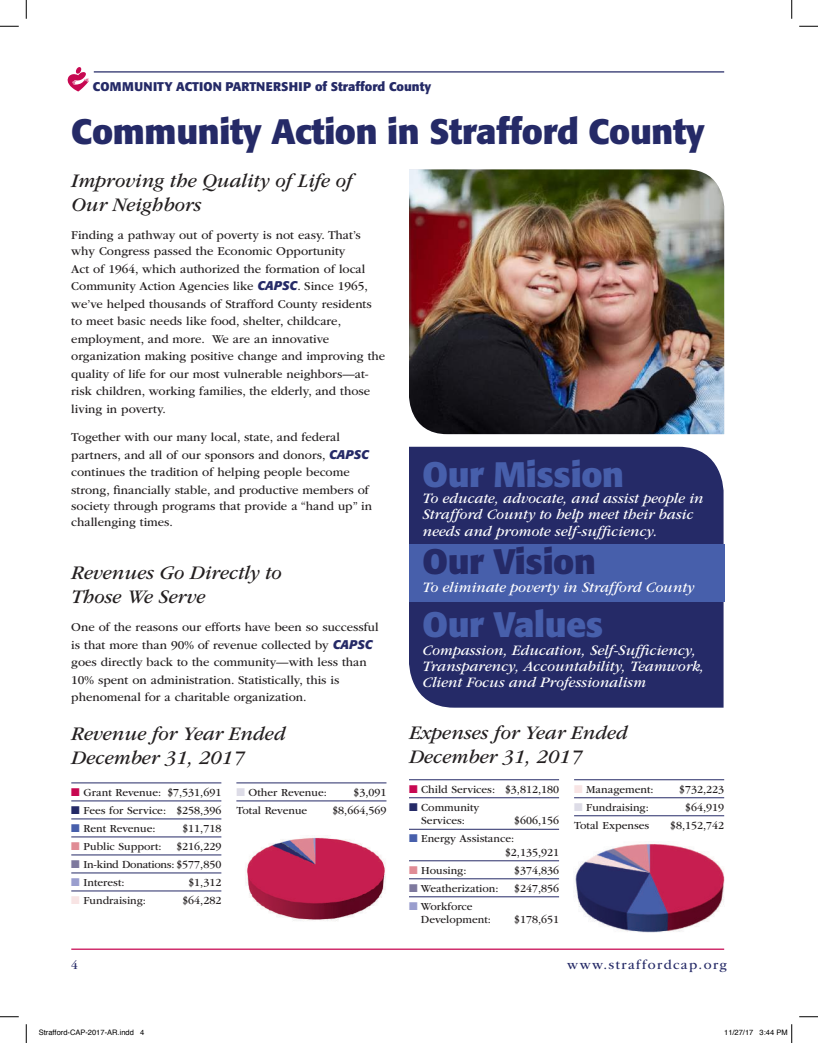
<style>
.page{position:relative;width:818px;height:1043px;background:#fff}
.page>*{position:absolute;margin:0;border:0;box-sizing:border-box;transform-origin:0 0}
.t1{font:700 35px "Formata";letter-spacing:-.01em;color:#252a67}
.t2{font:700 35px "Formata";letter-spacing:-.01em;color:#475fab}
.t3{font:italic 20px/24px "ITC Garamond Std";color:#231f20}
.t4{font:italic 15px/16.2px "ITC Garamond Std";color:#fff}
.t5{font:13.75px "ITC Garamond Std";letter-spacing:.1em;color:#252a67}
.t6{font:12.5px/17.5px "ITC Garamond Std";color:#231f20}
.t7{font:700 12.5px "Formata";color:#252a67}
.t8{font:12.5px "ITC Garamond Std";color:#252a67}
.t9{font:11.25px/13.5px "ITC Garamond Std";color:#231f20}
.t10{font:11.25px "ITC Garamond Std";letter-spacing:-.02em;color:#231f20}
.t11{font:7.5px "Helvetica";color:#000}
.s1{font-family:"Formata";font-weight:700;font-style:italic;color:#252a67}
.s2{color:#c70851}
.s3{color:#252a67}
.s4{color:#475fab}
.s5{color:#e08c95}
.s6{color:#7e799e}
.s7{color:#9a9ece}
.s8{color:#f8e4e4}
.s9{color:#dddce7}
</style>
<div class="page">
<hr style="left:71px;top:948px;width:653px;height:1px;background:#c70851">
<hr style="left:94px;top:71px;width:630px;height:1px;background:#252a67">
<svg style="left:67px;top:67px;width:22px;height:25px"></svg>
<div style="left:409px;top:447px;width:314px;height:260px;background:#252a67"></div>
<div style="left:409px;top:544px;width:315px;height:57px;background:#475fab"></div>
<img style="left:409px;top:169px;width:315px;height:265px">
<hr style="left:71px;top:782px;width:150px;height:1px;background:#252a67">
<hr style="left:71px;top:800px;width:150px;height:1px;background:#252a67">
<hr style="left:71px;top:818px;width:150px;height:1px;background:#252a67">
<hr style="left:71px;top:836px;width:150px;height:1px;background:#252a67">
<hr style="left:71px;top:854px;width:150px;height:1px;background:#252a67">
<hr style="left:71px;top:872px;width:150px;height:1px;background:#252a67">
<hr style="left:71px;top:890px;width:150px;height:1px;background:#252a67">
<hr style="left:236px;top:782px;width:150px;height:1px;background:#252a67">
<hr style="left:236px;top:800px;width:150px;height:1px;background:#252a67">
<hr style="left:409px;top:779px;width:150px;height:1px;background:#252a67">
<hr style="left:409px;top:797px;width:150px;height:1px;background:#252a67">
<hr style="left:409px;top:829px;width:150px;height:1px;background:#252a67">
<hr style="left:409px;top:860px;width:150px;height:1px;background:#252a67">
<hr style="left:409px;top:878px;width:150px;height:1px;background:#252a67">
<hr style="left:409px;top:896px;width:150px;height:1px;background:#252a67">
<hr style="left:574px;top:779px;width:150px;height:1px;background:#252a67">
<hr style="left:574px;top:797px;width:150px;height:1px;background:#252a67">
<hr style="left:574px;top:815px;width:150px;height:1px;background:#252a67">
<img style="left:575px;top:843px;width:150px;height:90px">
<img style="left:245px;top:837px;width:141px;height:84px">
<svg style="left:0;top:25px;width:19px;height:2px"></svg>
<svg style="left:799px;top:25px;width:19px;height:2px"></svg>
<svg style="left:0;top:1016px;width:19px;height:1px"></svg>
<svg style="left:799px;top:1016px;width:19px;height:1px"></svg>
<svg style="left:25px;top:0;width:2px;height:19px"></svg>
<svg style="left:25px;top:1024px;width:2px;height:18px"></svg>
<svg style="left:791px;top:0;width:1px;height:19px"></svg>
<svg style="left:791px;top:1024px;width:1px;height:18px"></svg>
<p class="t7" style="left:93px;top:79px;width:340px">COMMUNITY ACTION PARTNERSHIP of Strafford County</p>
<h1 class="t1" style="left:71px;top:110px;width:635px">Community Action in Strafford County</h1>
<h2 class="t3" style="left:71px;top:169px;width:283px">Improving the Quality of Life of<br>Our Neighbors</h2>
<p class="t6" style="left:71px;top:227px;width:291px;line-height:16.2px">Finding a pathway out of poverty is not easy. That’s why Congress passed the Economic Opportunity</p>
<p class="t6" style="left:71px;top:260px;width:315px">Act of 1964, which authorized the formation of local Community Action Agencies like <span class="s1">CAPSC</span>. Since 1965, we’ve helped thousands of Strafford County residents to meet basic needs like food, shelter, childcare, employment, and more. We are an innovative organization making positive change and improving the quality of life for our most vulnerable neighbors—at&shy;risk children, working families, the elderly, and those living in poverty.</p>
<p class="t6" style="left:71px;top:429px;width:299px">Together with our many local, state, and federal partners, and all of our sponsors and donors, <span class="s1">CAPSC </span>continues the tradition of helping people become strong, financially stable, and productive members of</p>
<p class="t6" style="left:71px;top:498px;width:302px;line-height:16.2px">society through programs that provide a “hand up” in challenging times.</p>
<h2 class="t3" style="left:71px;top:560px;width:212px">Revenues Go Directly to<br>Those We Serve</h2>
<p class="t6" style="left:71px;top:619px;width:309px">One of the reasons our efforts have been so successful is that more than 90% of revenue collected by <span class="s1">CAPSC </span>goes directly back to the community—with less than 10% spent on administration. Statistically, this is phenomenal for a charitable organization.</p>
<h1 class="t2" style="left:422px;top:452px;width:203px">Our Mission</h1>
<p class="t4" style="left:422px;top:490px;width:282px">To educate, advocate, and assist people in<br>Strafford County to help meet their basic needs and promote self-sufficiency.</p>
<h1 class="t1" style="left:422px;top:540px;width:175px">Our Vision</h1>
<p class="t4" style="left:422px;top:579px;width:273px">To eliminate poverty in Strafford County</p>
<h1 class="t2" style="left:422px;top:602px;width:182px">Our Values</h1>
<p class="t4" style="left:422px;top:642px;width:283px">Compassion, Education, Self-Sufficiency,<br>Transparency, Accountability, Teamwork,<br>Client Focus and Professionalism</p>
<h2 class="t3" style="left:71px;top:721px;width:216px">Revenue for Year Ended<br>December 31, 2017</h2>
<h2 class="t3" style="left:409px;top:721px;width:220px">Expenses for Year Ended<br>December 31, 2017</h2>
<p class="t9" style="left:71px;top:785px;width:151px"><span class="s2">■</span> Grant Revenue: $7,531,691</p>
<p class="t9" style="left:71px;top:803px;width:151px"><span class="s3">■</span> Fees for Service: $258,396</p>
<p class="t9" style="left:71px;top:821px;width:86px"><span class="s4">■</span> Rent Revenue:</p>
<p class="t9" style="left:182px;top:821px;width:40px">$11,718</p>
<p class="t9" style="left:71px;top:839px;width:92px"><span class="s5">■</span> Public Support:</p>
<p class="t9" style="left:176px;top:839px;width:46px">$216,229</p>
<p class="t10" style="left:71px;top:858px;width:151px"><span class="s6">■</span> In-kind Donations: $577,850</p>
<p class="t9" style="left:71px;top:875px;width:55px"><span class="s7">■</span> Interest:</p>
<p class="t9" style="left:188px;top:875px;width:34px">$1,312</p>
<p class="t9" style="left:71px;top:893px;width:76px"><span class="s8">■</span> Fundraising:</p>
<p class="t9" style="left:182px;top:893px;width:40px">$64,282</p>
<p class="t9" style="left:236px;top:785px;width:92px"><span class="s9">■</span> Other Revenue:</p>
<p class="t9" style="left:353px;top:785px;width:34px">$3,091</p>
<p class="t9" style="left:236px;top:803px;width:72px">Total Revenue</p>
<p class="t9" style="left:332px;top:803px;width:56px">$8,664,569</p>
<p class="t9" style="left:409px;top:782px;width:151px"><span class="s2">■</span> Child Services: $3,812,180</p>
<p class="t9" style="left:409px;top:800px;width:72px;text-align:center"><span class="s3">■</span> Community<br>Services:</p>
<p class="t9" style="left:514px;top:814px;width:46px">$606,156</p>
<p class="t9" style="left:505px;top:832px;width:56px;text-indent:-96px"><span class="s4">■</span> Energy Assistance: $2,135,921</p>
<p class="t9" style="left:409px;top:863px;width:59px"><span class="s5">■</span> Housing:</p>
<p class="t9" style="left:514px;top:863px;width:46px">$374,836</p>
<p class="t9" style="left:409px;top:881px;width:91px"><span class="s6">■</span> Weatherization:</p>
<p class="t9" style="left:514px;top:881px;width:46px">$247,856</p>
<p class="t9" style="left:421px;top:899px;width:72px;text-indent:-12px"><span class="s7">■</span> Workforce<br>Development:</p>
<p class="t9" style="left:514px;top:913px;width:46px">$178,651</p>
<p class="t9" style="left:574px;top:782px;width:81px"><span class="s8">■</span> Management:</p>
<p class="t9" style="left:679px;top:782px;width:46px">$732,223</p>
<p class="t9" style="left:574px;top:800px;width:76px"><span class="s9">■</span> Fundraising:</p>
<p class="t9" style="left:685px;top:800px;width:40px">$64,919</p>
<p class="t9" style="left:574px;top:818px;width:77px">Total Expenses</p>
<p class="t9" style="left:670px;top:818px;width:56px">$8,152,742</p>
<p class="t8" style="left:71px;top:957px;width:8px">4</p>
<p class="t5" style="left:567px;top:956px;width:161px">www.straffordcap.org</p>
<p class="t11" style="left:39px;top:1027px;width:107px">Strafford-CAP-2017-AR.indd 4</p>
<p class="t11" style="left:724px;top:1027px;width:65px">11/27/17 3:44 PM</p>
</div>
